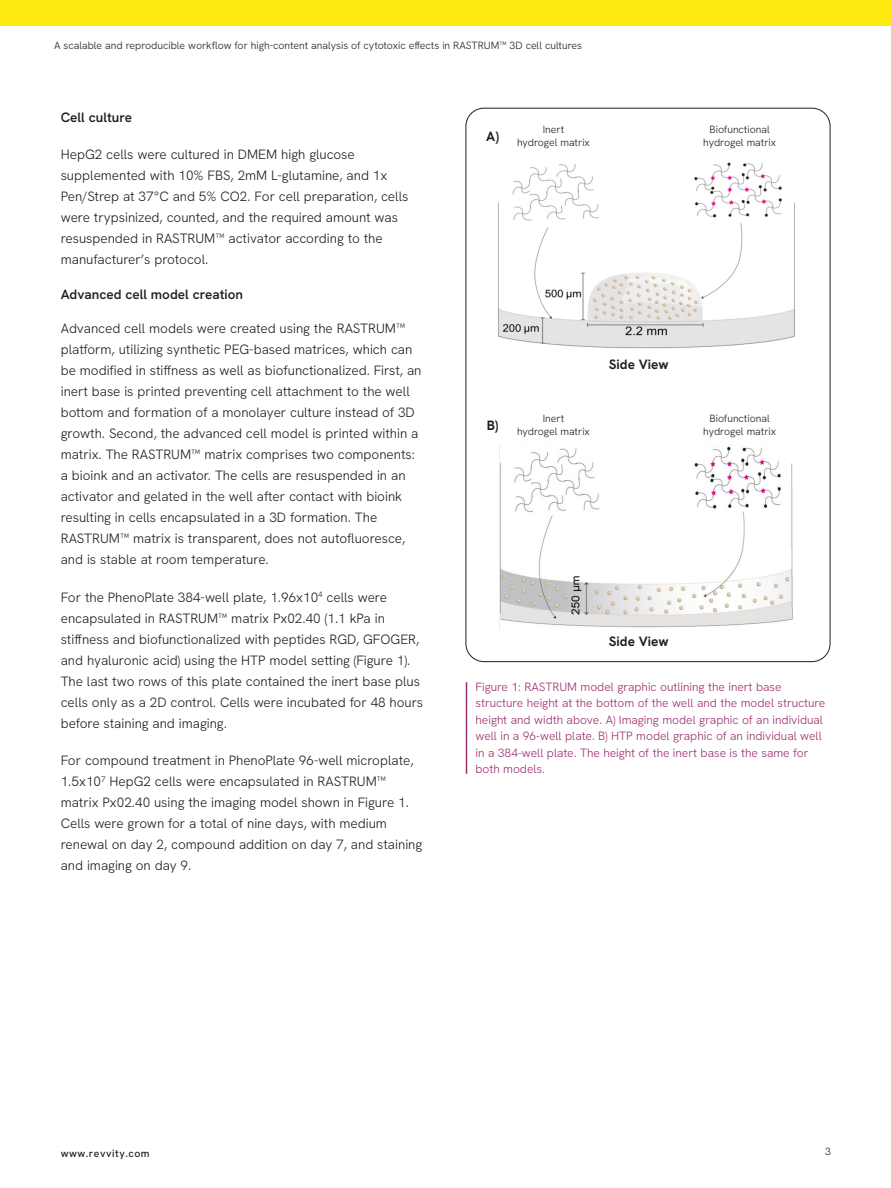
<style>
.page{position:relative;width:891px;height:1188px;background:#fff}
.page>*{position:absolute;margin:0;border:0;box-sizing:border-box;transform-origin:0 0}
.Body_Copy{font:300 13.5px/21px "Hanken Grotesk";color:#231f20}
.Body_Copy-2{font:600 13.5px "Hanken Grotesk";color:#231f20}
.Body_Copy-3{font:700 13.5px "Hanken Grotesk";color:#231f20}
.Captions{font:300 12px/16.5px "Hanken Grotesk";color:#9e306e}
.Heading_Note{font:300 10.5px "Hanken Grotesk";color:#231f20}
.Body_Copy-4{font:300 10.5px/12.6px "Hanken Grotesk";color:#231f20;text-align:center}
.t1{font:500 10.5px "Hanken Grotesk";letter-spacing:.05em;color:#231f20}
</style>
<div class="page">
<div style="left:0;top:0;width:891px;height:26px;background:#ffeb0f"></div>
<hr style="left:466px;top:682px;width:1px;height:92px;background:#9e306e">
<img style="left:498px;top:162px;width:297px;height:187px">
<img style="left:499px;top:445px;width:294px;height:185px">
<p class="Heading_Note" style="left:54px;top:39px;width:529px">A scalable and reproducible workflow for high-content analysis of cytotoxic effects in RASTRUM™ 3D cell cultures</p>
<p class="Body_Copy-2" style="left:61px;top:108px;width:73px">Cell culture</p>
<p class="Body_Copy" style="left:61px;top:144px;width:349px">HepG2 cells were cultured in DMEM high glucose supplemented with 10% FBS, 2mM L-glutamine, and 1x Pen/Strep at 37°C and 5% CO2. For cell preparation, cells were trypsinized, counted, and the required amount was resuspended in RASTRUM™ activator according to the manufacturer’s protocol.</p>
<p class="Body_Copy-2" style="left:61px;top:285px;width:184px">Advanced cell model creation</p>
<p class="Body_Copy" style="left:61px;top:318px;width:362px">Advanced cell models were created using the RASTRUM™ platform, utilizing synthetic PEG-based matrices, which can be modified in stiffness as well as biofunctionalized. First, an inert base is printed preventing cell attachment to the well bottom and formation of a monolayer culture instead of 3D growth. Second, the advanced cell model is printed within a matrix. The RASTRUM™ matrix comprises two components: a bioink and an activator. The cells are resuspended in an activator and gelated in the well after contact with bioink resulting in cells encapsulated in a 3D formation. The RASTRUM™ matrix is transparent, does not autofluoresce, and is stable at room temperature.</p>
<p class="Body_Copy" style="left:61px;top:586px;width:364px">For the PhenoPlate 384-well plate, 1.96x10<sup>4</sup> cells were encapsulated in RASTRUM™ matrix Px02.40 (1.1 kPa in stiffness and biofunctionalized with peptides RGD, GFOGER, and hyaluronic acid) using the HTP model setting (Figure 1).<br>The last two rows of this plate contained the inert base plus cells only as a 2D control. Cells were incubated for 48 hours before staining and imaging.</p>
<p class="Body_Copy" style="left:61px;top:750px;width:363px">For compound treatment in PhenoPlate 96-well microplate, 1.5x10<sup>7</sup> HepG2 cells were encapsulated in RASTRUM™ matrix Px02.40 using the imaging model shown in Figure 1.<br>Cells were grown for a total of nine days, with medium renewal on day 2, compound addition on day 7, and staining and imaging on day 9.</p>
<p class="Body_Copy-3" style="left:486px;top:128px;width:14px">A)</p>
<p class="Body_Copy-4" style="left:703px;top:123px;width:74px">Biofunctional hydrogel matrix</p>
<p class="Body_Copy-4" style="left:517px;top:123px;width:74px">Inert<br>hydrogel matrix</p>
<p class="Body_Copy-3" style="left:609px;top:355px;width:61px">Side View</p>
<p class="Body_Copy-3" style="left:487px;top:417px;width:13px">B)</p>
<p class="Body_Copy-4" style="left:703px;top:412px;width:74px">Biofunctional hydrogel matrix</p>
<p class="Body_Copy-4" style="left:517px;top:412px;width:74px">Inert<br>hydrogel matrix</p>
<p class="Body_Copy-3" style="left:609px;top:633px;width:61px">Side View</p>
<p class="Captions" style="left:476px;top:678px;width:351px">Figure 1: RASTRUM model graphic outlining the inert base structure height at the bottom of the well and the model structure height and width above. A) Imaging model graphic of an individual well in a 96-well plate. B) HTP model graphic of an individual well in a 384-well plate. The height of the inert base is the same for both models.</p>
<p class="t1" style="left:61px;top:1147px;width:90px">www.revvity.com</p>
<p class="Heading_Note" style="left:825px;top:1145px;width:7px">3</p>
</div>
